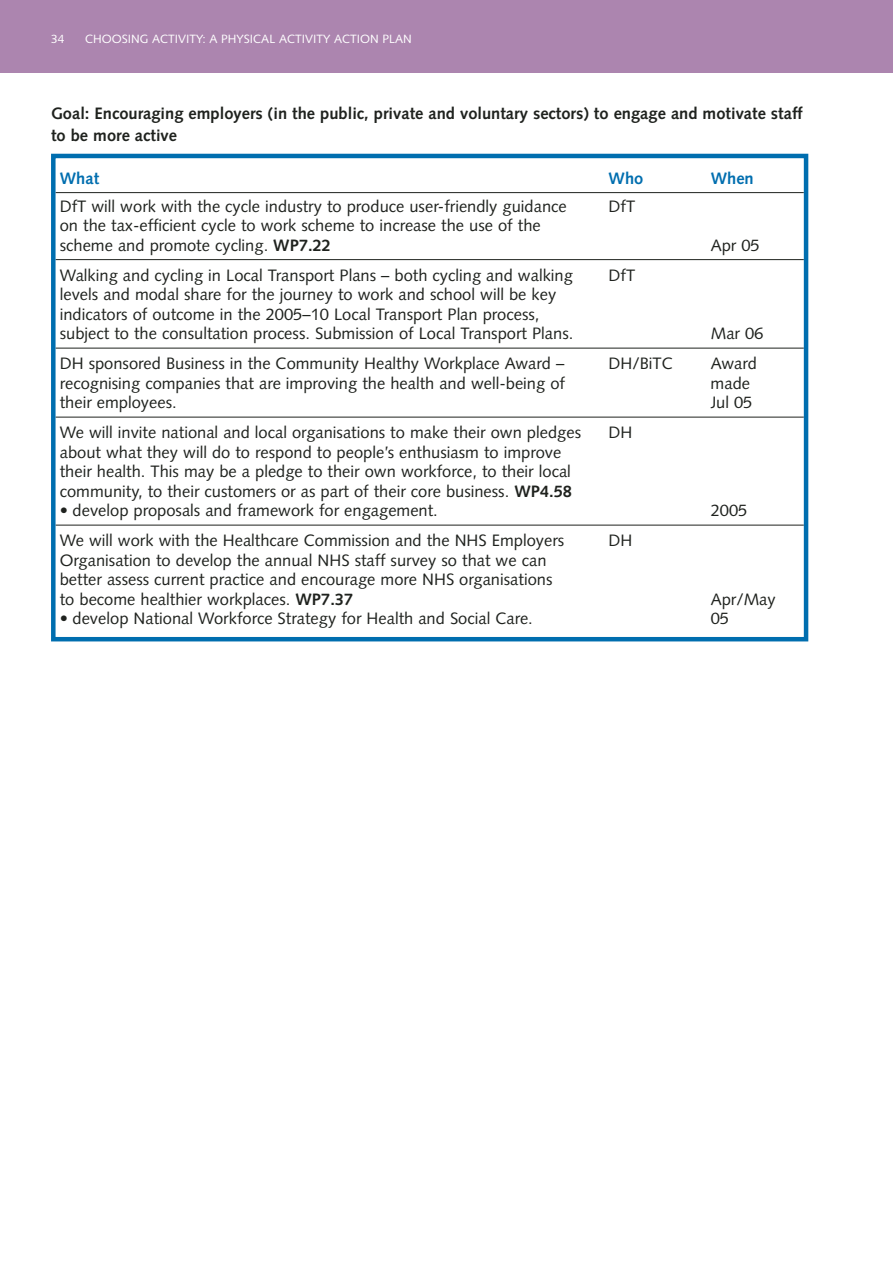
<style>
.page{position:relative;width:893px;height:1263px;background:#fff}
.page>*{position:absolute;margin:0;border:0;box-sizing:border-box;transform-origin:0 0}
.t1{font:16.5px "Syntax";color:#1f221e}
.t2{font:700 16.5px/22.5px "Syntax";color:#1f221e}
.t3{font:700 16.5px "Syntax";color:#006eaf}
.t4{font:12px "Syntax";color:#fff}
.s1{font-weight:700}
</style>
<div class="page">
<hr style="left:56px;top:192px;width:747px;height:1px;background:#1f221e">
<hr style="left:56px;top:259px;width:747px;height:1px;background:#1f221e">
<hr style="left:56px;top:348px;width:747px;height:1px;background:#1f221e">
<hr style="left:56px;top:417px;width:747px;height:1px;background:#1f221e">
<hr style="left:56px;top:525px;width:747px;height:1px;background:#1f221e">
<div style="left:51px;top:154px;width:757px;height:487px;border:4px solid #006eaf"></div>
<div style="left:0;top:0;width:892px;height:72px;background:#ac85af"></div>
<p class="t4" style="left:51px;top:34px;width:15px">34</p>
<p class="t4" style="left:85px;top:34px;width:328px">CHOOSING ACTIVITY: A PHYSICAL ACTIVITY ACTION PLAN</p>
<p class="t2" style="left:51px;top:103px;width:753px">Goal: Encouraging employers (in the public, private and voluntary sectors) to engage and motivate staff to be more active</p>
<p class="t3" style="left:60px;top:171px;width:41px">What</p>
<p class="t3" style="left:608px;top:171px;width:36px">Who</p>
<p class="t3" style="left:710px;top:171px;width:45px">When</p>
<p class="t1" style="left:60px;top:199px;width:508px">DfT will work with the cycle industry to produce user-friendly guidance</p>
<p class="t1" style="left:608px;top:199px;width:28px">DfT</p>
<p class="t1" style="left:60px;top:219px;width:482px">on the tax-efficient cycle to work scheme to increase the use of the</p>
<p class="t1" style="left:60px;top:238px;width:273px">scheme and promote cycling. <span class="s1">WP7.22</span></p>
<p class="t1" style="left:710px;top:238px;width:51px">Apr 05</p>
<p class="t1" style="left:60px;top:268px;width:514px">Walking and cycling in Local Transport Plans – both cycling and walking</p>
<p class="t1" style="left:608px;top:268px;width:28px">DfT</p>
<p class="t1" style="left:60px;top:288px;width:498px">levels and modal share for the journey to work and school will be key</p>
<p class="t1" style="left:60px;top:307px;width:481px">indicators of outcome in the 2005–10 Local Transport Plan process,</p>
<p class="t1" style="left:60px;top:327px;width:515px">subject to the consultation process. Submission of Local Transport Plans.</p>
<p class="t1" style="left:710px;top:327px;width:54px">Mar 06</p>
<p class="t1" style="left:60px;top:357px;width:506px">DH sponsored Business in the Community Healthy Workplace Award –</p>
<p class="t1" style="left:608px;top:357px;width:66px">DH/BiTC</p>
<p class="t1" style="left:710px;top:357px;width:48px">Award</p>
<p class="t1" style="left:60px;top:376px;width:506px">recognising companies that are improving the health and well-being of</p>
<p class="t1" style="left:710px;top:376px;width:41px">made</p>
<p class="t1" style="left:60px;top:396px;width:118px">their employees.</p>
<p class="t1" style="left:710px;top:396px;width:43px">Jul 05</p>
<p class="t1" style="left:60px;top:426px;width:523px">We will invite national and local organisations to make their own pledges</p>
<p class="t1" style="left:608px;top:426px;width:25px">DH</p>
<p class="t1" style="left:60px;top:445px;width:503px">about what they will do to respond to people’s enthusiasm to improve</p>
<p class="t1" style="left:60px;top:465px;width:512px">their health. This may be a pledge to their own workforce, to their local</p>
<p class="t1" style="left:60px;top:484px;width:514px">community, to their customers or as part of their core business. <span class="s1">WP4.58</span></p>
<p class="t1" style="left:60px;top:504px;width:379px">• develop proposals and framework for engagement.</p>
<p class="t1" style="left:710px;top:504px;width:38px">2005</p>
<p class="t1" style="left:60px;top:534px;width:506px">We will work with the Healthcare Commission and the NHS Employers</p>
<p class="t1" style="left:608px;top:534px;width:25px">DH</p>
<p class="t1" style="left:60px;top:553px;width:488px">Organisation to develop the annual NHS staff survey so that we can</p>
<p class="t1" style="left:60px;top:573px;width:494px">better assess current practice and encourage more NHS organisations</p>
<p class="t1" style="left:60px;top:592px;width:295px">to become healthier workplaces. <span class="s1">WP7.37</span></p>
<p class="t1" style="left:710px;top:592px;width:67px">Apr/May</p>
<p class="t1" style="left:60px;top:612px;width:474px">• develop National Workforce Strategy for Health and Social Care.</p>
<p class="t1" style="left:710px;top:612px;width:20px">05</p>
</div>
